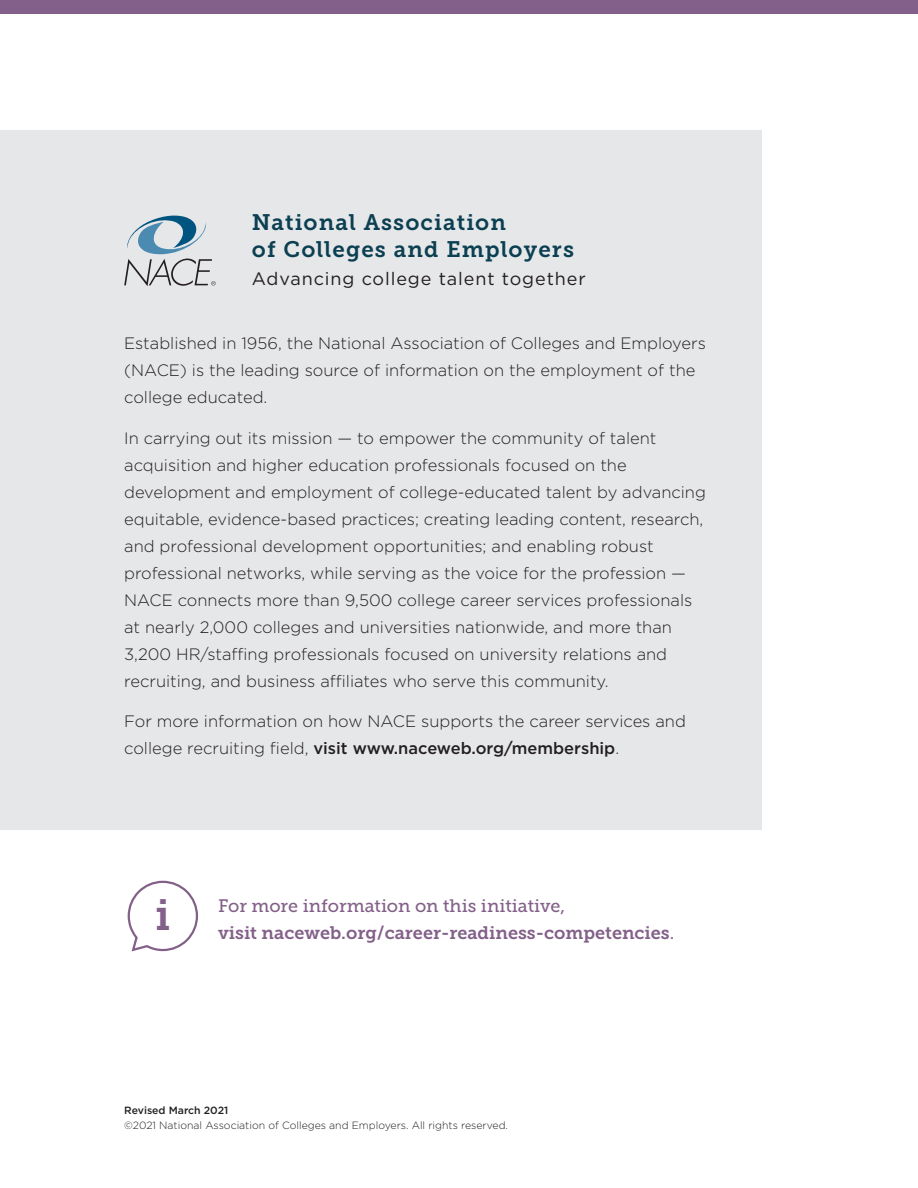
<style>
.page{position:relative;width:918px;height:1188px;background:#fff}
.page>*{position:absolute;margin:0;border:0;box-sizing:border-box;transform-origin:0 0}
.t1{font:43.5px "Museo Slab 700";color:#836089}
.t2{font:22.35px/26.8px "Museo Slab 700";letter-spacing:.05em;color:#0b3f52}
.t3{font:18px/27px "Museo Slab 700";color:#836089}
.t4{font:18px "Gotham";letter-spacing:.05em;color:#231f20}
.t5{font:300 16.5px/27px "Gotham";color:#231f20}
.t6{font:300 10.5px "Gotham";color:#231f20}
.t7{font:500 10.5px "Gotham";color:#231f20}
.s1{font-weight:500}
.s2{font-family:"Museo Slab 500"}
</style>
<div class="page">
<div style="left:0;top:130px;width:761px;height:699px;background:#e6e7e9"></div>
<svg style="left:124px;top:216px;width:92px;height:70px"></svg>
<svg style="left:127px;top:880px;width:71px;height:72px"></svg>
<div style="left:0;top:0;width:918px;height:14px;background:#836089"></div>
<p class="t2" style="left:252px;top:209px;width:324px">National Association<br>of Colleges and Employers</p>
<p class="t4" style="left:252px;top:267px;width:335px">Advancing college talent together</p>
<p class="t5" style="left:124px;top:330px;width:583px">Established in 1956, the National Association of Colleges and Employers (NACE) is the leading source of information on the employment of the college educated.</p>
<p class="t5" style="left:124px;top:424px;width:583px">In carrying out its mission — to empower the community of talent acquisition and higher education professionals focused on the development and employment of college-educated talent by advancing equitable, evidence-based practices; creating leading content, research, and professional development opportunities; and enabling robust professional networks, while serving as the voice for the profession — NACE connects more than 9,500 college career services professionals at nearly 2,000 colleges and universities nationwide, and more than 3,200 HR/staffing professionals focused on university relations and recruiting, and business affiliates who serve this community.</p>
<p class="t5" style="left:124px;top:708px;width:563px">For more information on how NACE supports the career services and college recruiting field, <span class="s1">visit www.naceweb.org/membership</span>.</p>
<p class="t1" style="left:155px;top:890px;width:17px">i</p>
<p class="t3" style="left:218px;top:892px;width:458px"><span class="s2">For more information on this initiative,<br></span>visit naceweb.org/career-readiness-competencies<span class="s2">.</span></p>
<p class="t7" style="left:124px;top:1103px;width:106px">Revised March 2021</p>
<p class="t6" style="left:124px;top:1118px;width:385px">©2021 National Association of Colleges and Employers. All rights reserved.</p>
</div>
